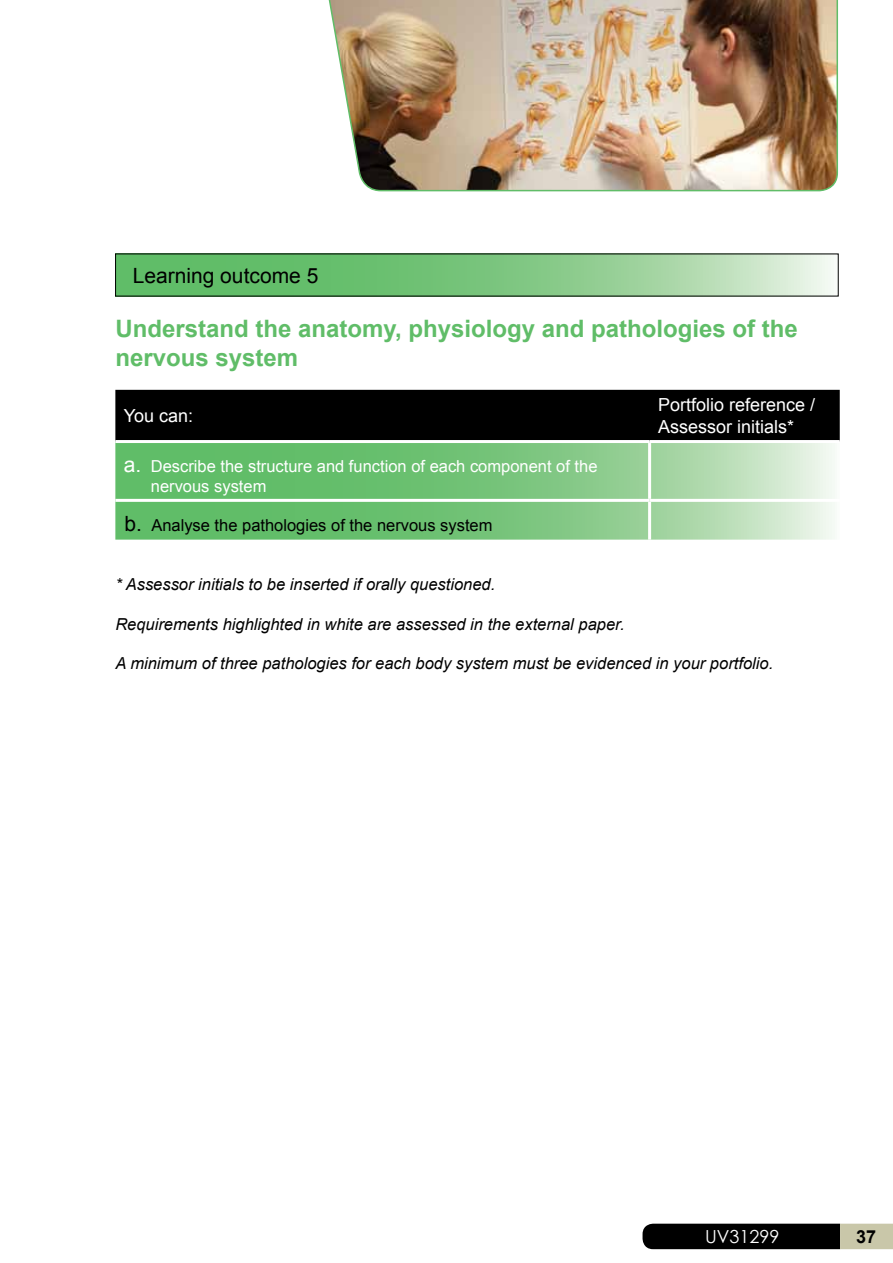
<style>
.page{position:relative;width:893px;height:1263px;background:#fff}
.page>*{position:absolute;margin:0;border:0;box-sizing:border-box;transform-origin:0 0}
.t1{font:700 24px/28.8px "Arial";color:#60bd68}
.t2{font:21px "Arial";color:#000}
.t3{font:18px/21.6px "Arial";color:#fff}
.t4{font:18px "Century Gothic";color:#fff}
.t5{font:700 18px "Arial";color:#000}
.t6{font:italic 16.5px "Arial";color:#000}
.t7{font:16.5px/19.8px "Arial";color:#fff}
.t8{font:16.5px "Arial";color:#000}
.s1{font-size:21px}
</style>
<div class="page">
<svg style="left:117px;top:256px;width:714px;height:38px;background:#87cb8a"></svg>
<div style="left:115px;top:390px;width:725px;height:50px;background:#000"></div>
<svg style="left:115px;top:443px;width:720px;height:97px;background:#85ca88"></svg>
<hr style="left:648px;top:443px;width:3px;height:56px;background:#fff">
<hr style="left:650px;top:499px;width:190px;height:3px;background:#fff">
<hr style="left:648px;top:502px;width:3px;height:38px;background:#fff">
<hr style="left:115px;top:499px;width:535px;height:3px;background:#fff">
<svg style="left:642px;top:1224px;width:251px;height:25px;background:#2c2c25"></svg>
<img style="left:328px;top:0;width:510px;height:192px">
<p class="t2" style="left:133px;top:261px;width:187px">Learning outcome 5</p>
<h1 class="t1" style="left:115px;top:315px;width:684px">Understand the anatomy, physiology and pathologies of the nervous system</h1>
<p class="t3" style="left:124px;top:405px;width:71px">You can:</p>
<p class="t3" style="left:658px;top:394px;width:159px">Portfolio reference /<br>Assessor initials*</p>
<p class="t7" style="left:151px;top:456px;width:448px;text-indent:-27px"><span class="s1">a.</span> Describe the structure and function of each component of the nervous system</p>
<p class="t8" style="left:124px;top:514px;width:370px"><span class="s1">b.</span> Analyse the pathologies of the nervous system</p>
<p class="t6" style="left:115px;top:574px;width:381px">* Assessor initials to be inserted if orally questioned.</p>
<p class="t6" style="left:115px;top:613px;width:511px">Requirements highlighted in white are assessed in the external paper.</p>
<p class="t6" style="left:115px;top:653px;width:659px">A minimum of three pathologies for each body system must be evidenced in your portfolio.</p>
<p class="t4" style="left:705px;top:1223px;width:76px">UV31299</p>
<p class="t5" style="left:856px;top:1225px;width:22px">37</p>
</div>
